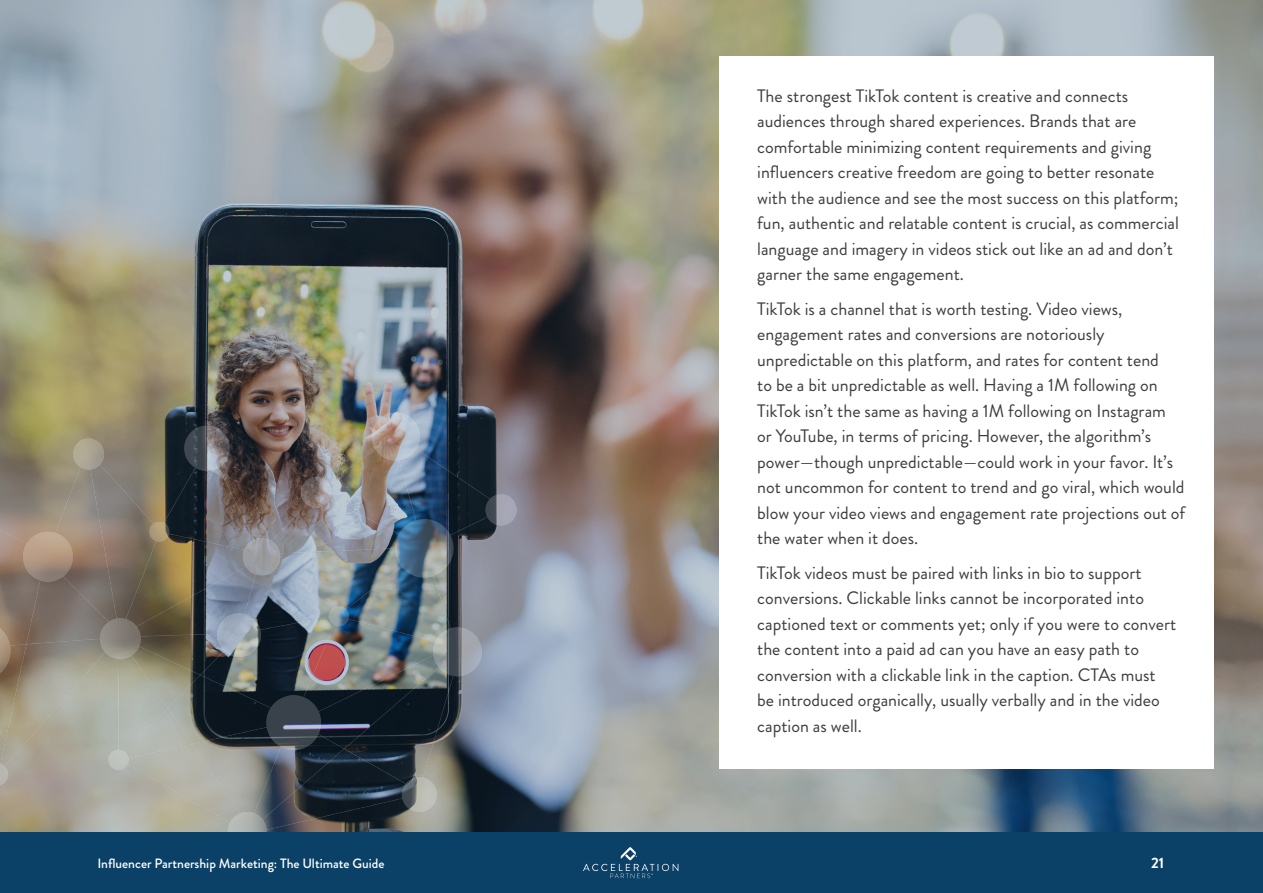
<style>
.page{position:relative;width:1263px;height:893px;background:#fff}
.page>*{position:absolute;margin:0;border:0;box-sizing:border-box;transform-origin:0 0}
.t1{font:18px/25.5px "Brandon Grotesque";color:#3d3d3d}
.t2{font:700 15px "Brandon Grotesque";color:#fff}
.t3{font:500 13.5px "Brandon Grotesque";color:#fff}
</style>
<div class="page">
<div style="left:0;top:832px;width:1263px;height:61px;background:#0b4067"></div>
<svg style="left:583px;top:847px;width:95px;height:31px;background:#1e4f73"></svg>
<img style="left:0;top:0;width:1263px;height:832px">
<img style="left:0;top:413px;width:517px;height:419px">
<div style="left:719px;top:56px;width:495px;height:713px;background:#fff"></div>
<p class="t1" style="left:757px;top:83px;width:423px">The strongest TikTok content is creative and connects audiences through shared experiences. Brands that are comfortable minimizing content requirements and giving influencers creative freedom are going to better resonate with the audience and see the most success on this platform; fun, authentic and relatable content is crucial, as commercial language and imagery in videos stick out like an ad and don’t garner the same engagement.</p>
<p class="t1" style="left:757px;top:296px;width:430px">TikTok is a channel that is worth testing. Video views, engagement rates and conversions are notoriously unpredictable on this platform, and rates for content tend<br>to be a bit unpredictable as well. Having a 1M following on TikTok isn’t the same as having a 1M following on Instagram<br>or YouTube, in terms of pricing. However, the algorithm’s power—though unpredictable—could work in your favor. It’s not uncommon for content to trend and go viral, which would blow your video views and engagement rate projections out of the water when it does.</p>
<p class="t1" style="left:757px;top:560px;width:421px">TikTok videos must be paired with links in bio to support conversions. Clickable links cannot be incorporated into captioned text or comments yet; only if you were to convert the content into a paid ad can you have an easy path to conversion with a clickable link in the caption. CTAs must be introduced organically, usually verbally and in the video caption as well.</p>
<p class="t3" style="left:97px;top:854px;width:289px">Influencer Partnership Marketing: The Ultimate Guide</p>
<p class="t2" style="left:1151px;top:852px;width:15px">21</p>
</div>
